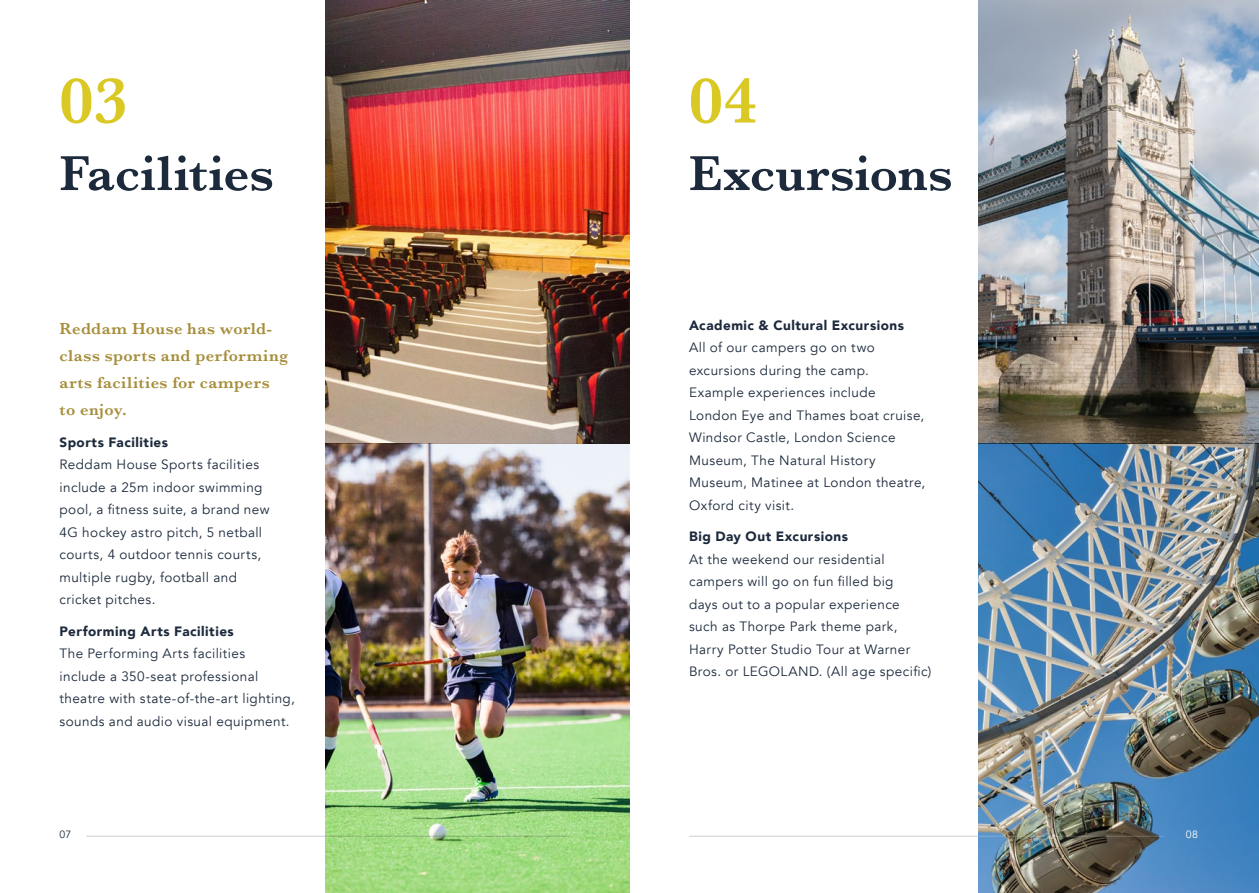
<style>
.page{position:relative;width:1259px;height:893px;background:#fff}
.page>*{position:absolute;margin:0;border:0;box-sizing:border-box;transform-origin:0 0}
.t1{font:600 67.5px "Baskerville";color:#dac825}
.t2{font:600 51px "Baskerville";letter-spacing:.005em;color:#1c2a3c}
.t3{font:600 16.5px/27px "Baskerville";letter-spacing:.03em;color:#a68e3b}
.t4{font:13.5px/22.5px "Avenir";letter-spacing:.03em;color:#1c2a3c}
.t5{font:900 13.5px "Avenir";letter-spacing:.04em;color:#1c2a3c}
.t6{font:10.5px "Avenir";color:#1c2a3c}
.t7{font:10.5px "Avenir";color:#fff}
</style>
<div class="page">
<img style="left:325px;top:0;width:304px;height:443px">
<img style="left:978px;top:0;width:281px;height:443px">
<img style="left:325px;top:443px;width:304px;height:450px">
<img style="left:978px;top:443px;width:281px;height:450px">
<hr style="left:86px;top:836px;width:484px;height:1px;background:#1c2445">
<hr style="left:978px;top:836px;width:185px;height:1px;background:#fff">
<hr style="left:689px;top:836px;width:289px;height:1px;background:#1c2445">
<h1 class="t1" style="left:60px;top:53px;width:69px">03</h1>
<h2 class="t2" style="left:60px;top:138px;width:216px">Facilities</h2>
<p class="t3" style="left:60px;top:315px;width:230px">Reddam House has world&shy;class sports and performing arts facilities for campers to enjoy.</p>
<p class="t5" style="left:60px;top:430px;width:110px">Sports Facilities</p>
<p class="t4" style="left:60px;top:453px;width:211px">Reddam House Sports facilities include a 25m indoor swimming pool, a fitness suite, a brand new<br>4G hockey astro pitch, 5 netball courts, 4 outdoor tennis courts, multiple rugby, football and cricket pitches.</p>
<p class="t5" style="left:60px;top:619px;width:176px">Performing Arts Facilities</p>
<p class="t4" style="left:60px;top:642px;width:237px">The Performing Arts facilities<br>include a 350-seat professional theatre with state-of-the-art lighting, sounds and audio visual equipment.</p>
<h1 class="t1" style="left:689px;top:53px;width:69px">04</h1>
<h2 class="t2" style="left:689px;top:138px;width:265px">Excursions</h2>
<p class="t5" style="left:689px;top:313px;width:216px">Academic &amp; Cultural Excursions</p>
<p class="t4" style="left:689px;top:336px;width:238px">All of our campers go on two excursions during the camp.<br>Example experiences include<br>London Eye and Thames boat cruise,<br>Windsor Castle, London Science<br>Museum, The Natural History<br>Museum, Matinee at London theatre,<br>Oxford city visit.</p>
<p class="t5" style="left:689px;top:525px;width:160px">Big Day Out Excursions</p>
<p class="t4" style="left:689px;top:548px;width:244px">At the weekend our residential campers will go on fun filled big<br>days out to a popular experience such as Thorpe Park theme park,<br>Harry Potter Studio Tour at Warner<br>Bros. or LEGOLAND. (All age specific)</p>
<p class="t6" style="left:60px;top:828px;width:13px">07</p>
<p class="t7" style="left:1185px;top:828px;width:14px">08</p>
</div>
